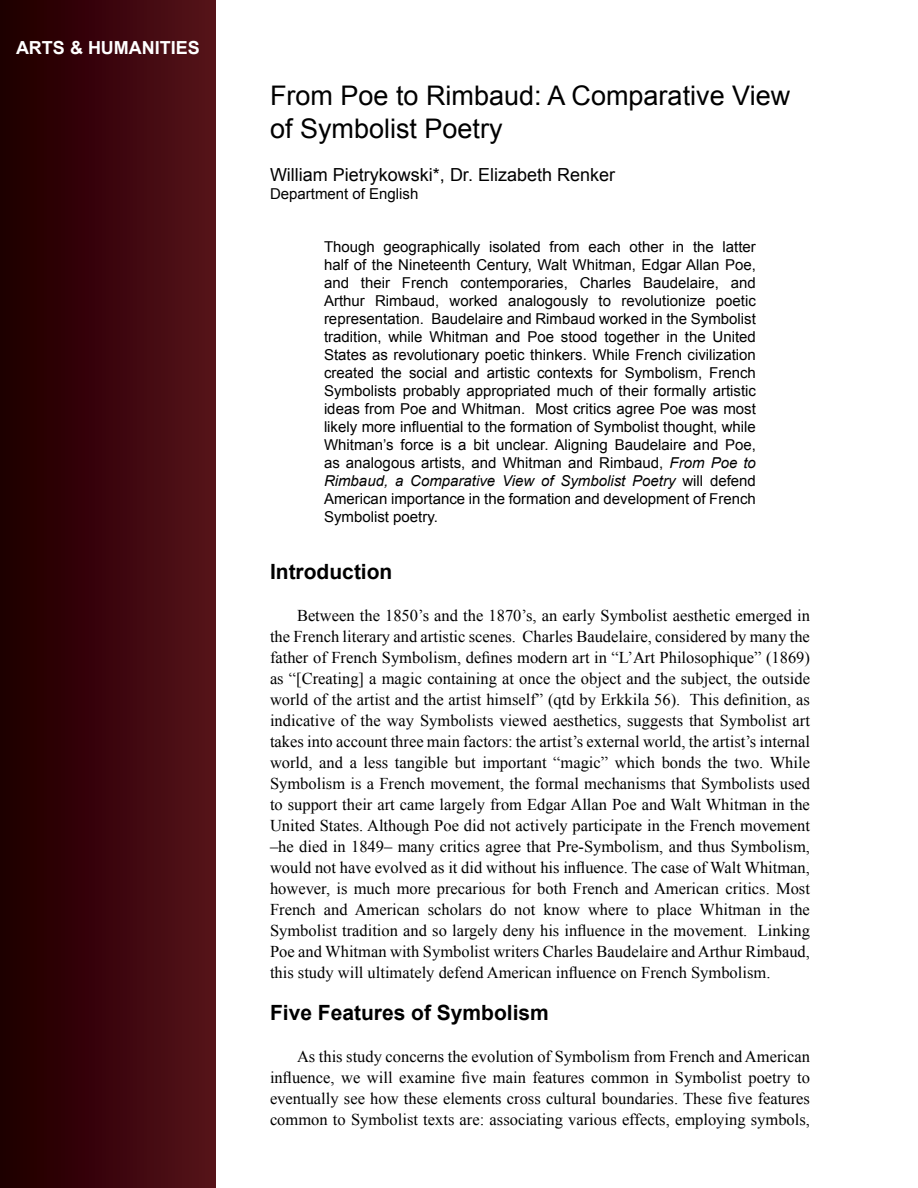
<style>
.page{position:relative;width:918px;height:1188px;background:#fff}
.page>*{position:absolute;margin:0;border:0;box-sizing:border-box;transform-origin:0 0}
.t1{font:27px/32.4px "Arial";color:#000}
.t2{font:700 21px "Arial";color:#000}
.t3{font:18px "Arial";color:#000}
.t4{font:700 18px "Arial";color:#fff}
.t5{font:16.5px/21px "Times New Roman";color:#000;text-align:justify}
.t6{font:15px/18px "Arial";color:#000;text-align:justify}
.s1{font-style:italic}
</style>
<div class="page">
<div style="left:0;top:0;width:216px;height:1188px;background:linear-gradient(to right,#1e0000,#56111a)"></div>
<p class="t4" style="left:16px;top:36px;width:185px">ARTS &amp; HUMANITIES</p>
<h1 class="t1" style="left:270px;top:80px;width:522px">From Poe to Rimbaud: A Comparative View of Symbolist Poetry</h1>
<p class="t3" style="left:270px;top:163px;width:347px">William Pietrykowski*, Dr. Elizabeth Renker</p>
<p class="t6" style="left:270px;top:185px;width:150px">Department of English</p>
<p class="t6" style="left:324px;top:238px;width:434px">Though geographically isolated from each other in the latter half of the Nineteenth Century, Walt Whitman, Edgar Allan Poe, and their French contemporaries, Charles Baudelaire, and Arthur Rimbaud, worked analogously to revolutionize poetic representation. Baudelaire and Rimbaud worked in the Symbolist tradition, while Whitman and Poe stood together in the United States as revolutionary poetic thinkers. While French civilization created the social and artistic contexts for Symbolism, French Symbolists probably appropriated much of their formally artistic ideas from Poe and Whitman. Most critics agree Poe was most likely more influential to the formation of Symbolist thought, while Whitman’s force is a bit unclear. Aligning Baudelaire and Poe, as analogous artists, and Whitman and Rimbaud, <span class="s1">From Poe to Rimbaud, a Comparative View of Symbolist Poetry</span> will defend American importance in the formation and development of French Symbolist poetry.</p>
<p class="t2" style="left:270px;top:558px;width:124px">Introduction</p>
<p class="t5" style="left:270px;top:605px;width:542px;text-indent:27px">Between the 1850’s and the 1870’s, an early Symbolist aesthetic emerged in the French literary and artistic scenes. Charles Baudelaire, considered by many the father of French Symbolism, defines modern art in “L’Art Philosophique” (1869) as “[Creating] a magic containing at once the object and the subject, the outside world of the artist and the artist himself” (qtd by Erkkila 56). This definition, as indicative of the way Symbolists viewed aesthetics, suggests that Symbolist art takes into account three main factors: the artist’s external world, the artist’s internal world, and a less tangible but important “magic” which bonds the two. While Symbolism is a French movement, the formal mechanisms that Symbolists used to support their art came largely from Edgar Allan Poe and Walt Whitman in the United States. Although Poe did not actively participate in the French movement –he died in 1849– many critics agree that Pre-Symbolism, and thus Symbolism, would not have evolved as it did without his influence. The case of Walt Whitman, however, is much more precarious for both French and American critics. Most French and American scholars do not know where to place Whitman in the Symbolist tradition and so largely deny his influence in the movement. Linking Poe and Whitman with Symbolist writers Charles Baudelaire and Arthur Rimbaud, this study will ultimately defend American influence on French Symbolism.</p>
<p class="t2" style="left:270px;top:999px;width:280px">Five Features of Symbolism</p>
<p class="t5" style="left:270px;top:1046px;width:541px;text-indent:27px">As this study concerns the evolution of Symbolism from French and American influence, we will examine five main features common in Symbolist poetry to eventually see how these elements cross cultural boundaries. These five features common to Symbolist texts are: associating various effects, employing symbols,</p>
</div>
